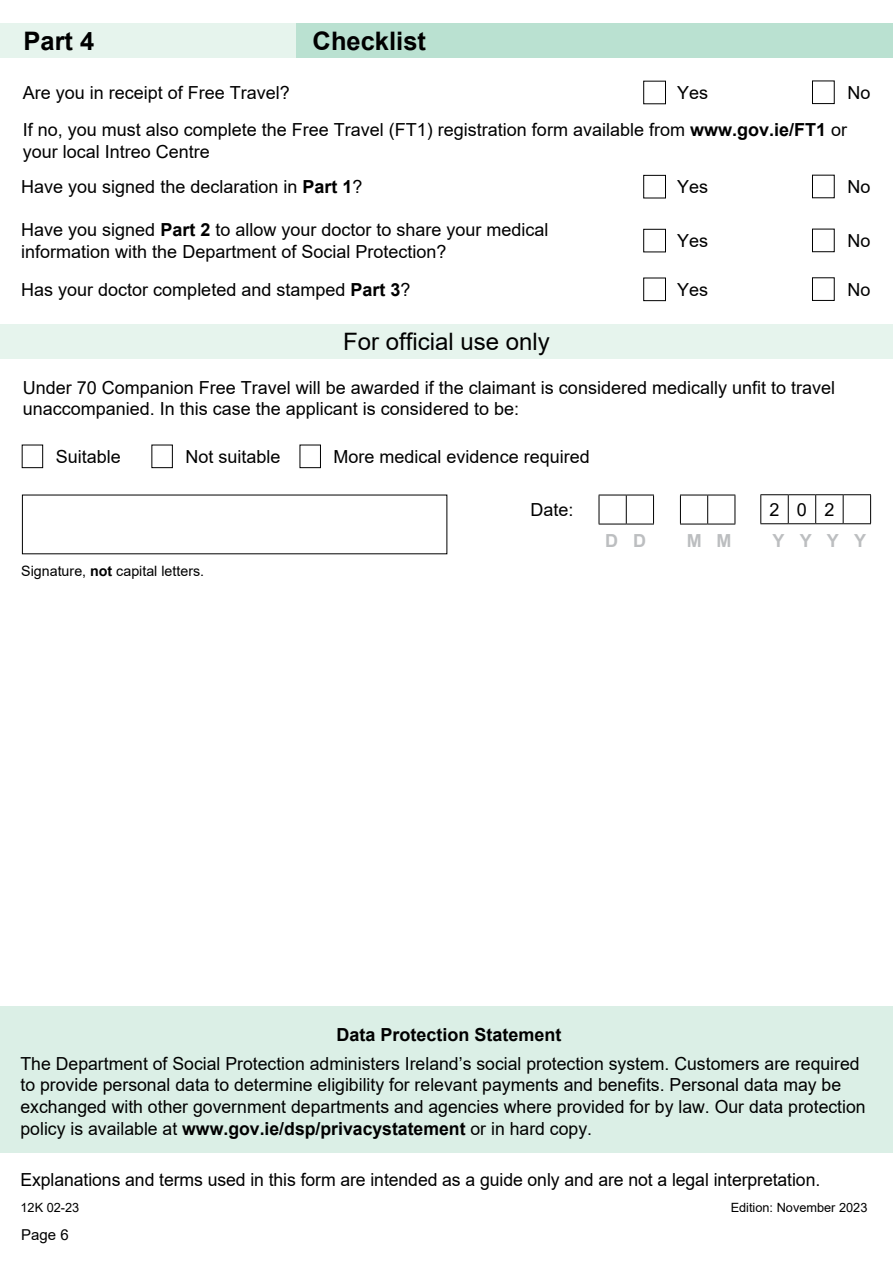
<style>
.page{position:relative;width:893px;height:1263px;background:#fff}
.page>*{position:absolute;margin:0;border:0;box-sizing:border-box;transform-origin:0 0}
.t1{font:700 25.5px "Arial";color:#000}
.t2{font:24px "Arial";color:#000}
.t3{font:18px/21.6px "Arial";color:#000}
.t4{font:700 18px "Arial";color:#000}
.t5{font:700 18px "Arial";color:#bcbec0}
.t6{font:15px "Arial";color:#000}
.t7{font:14.25px "Arial";color:#000}
.t8{font:12.75px "Arial";color:#000}
.s1{font-weight:700}
</style>
<div class="page">
<div style="left:295px;top:24px;width:598px;height:34px;background:#bae1d1"></div>
<div style="left:0;top:24px;width:296px;height:34px;background:#e6f4ed"></div>
<div style="left:0;top:325px;width:893px;height:34px;background:#e6f4ed"></div>
<div style="left:22px;top:445px;width:21px;height:23px;border:1px solid #000"></div>
<div style="left:151px;top:445px;width:22px;height:23px;border:1px solid #000"></div>
<div style="left:300px;top:445px;width:21px;height:23px;border:1px solid #000"></div>
<svg style="left:599px;top:495px;width:55px;height:30px"></svg>
<svg style="left:680px;top:495px;width:56px;height:30px"></svg>
<div style="left:0;top:1007px;width:893px;height:146px;background:#dbefe6"></div>
<svg style="left:760px;top:494px;width:111px;height:30px"></svg>
<div style="left:812px;top:81px;width:23px;height:23px;border:1px solid #000"></div>
<div style="left:643px;top:81px;width:23px;height:23px;border:1px solid #000"></div>
<div style="left:812px;top:175px;width:23px;height:23px;border:1px solid #000"></div>
<div style="left:643px;top:175px;width:23px;height:23px;border:1px solid #000"></div>
<div style="left:812px;top:229px;width:23px;height:23px;border:1px solid #000"></div>
<div style="left:643px;top:229px;width:23px;height:23px;border:1px solid #000"></div>
<div style="left:812px;top:277px;width:23px;height:24px;border:1px solid #000"></div>
<div style="left:643px;top:278px;width:23px;height:23px;border:1px solid #000"></div>
<h1 class="t1" style="left:23px;top:32px;width:72px">Part 4</h1>
<h1 class="t1" style="left:313px;top:32px;width:115px">Checklist</h1>
<p class="t3" style="left:23px;top:83px;width:269px">Are you in receipt of Free Travel?</p>
<p class="t3" style="left:677px;top:84px;width:33px">Yes</p>
<p class="t3" style="left:847px;top:84px;width:25px">No</p>
<p class="t3" style="left:23px;top:120px;width:826px">If no, you must also complete the Free Travel (FT1) registration form available from <span class="s1">www.gov.ie/FT1</span> or your local Intreo Centre</p>
<p class="t3" style="left:21px;top:178px;width:343px">Have you signed the declaration in <span class="s1">Part 1</span>?</p>
<p class="t3" style="left:677px;top:178px;width:33px">Yes</p>
<p class="t3" style="left:847px;top:178px;width:25px">No</p>
<p class="t3" style="left:21px;top:221px;width:529px">Have you signed <span class="s1">Part 2</span> to allow your doctor to share your medical information with the Department of Social Protection?</p>
<p class="t3" style="left:21px;top:280px;width:391px">Has your doctor completed and stamped <span class="s1">Part 3</span>?</p>
<h2 class="t2" style="left:343px;top:333px;width:208px">For official use only</h2>
<p class="t3" style="left:23px;top:378px;width:814px">Under 70 Companion Free Travel will be awarded if the claimant is considered medically unfit to travel unaccompanied. In this case the applicant is considered to be:</p>
<p class="t3" style="left:56px;top:447px;width:67px">Suitable</p>
<p class="t3" style="left:185px;top:447px;width:97px">Not suitable</p>
<p class="t3" style="left:334px;top:447px;width:258px">More medical evidence required</p>
<p class="t3" style="left:677px;top:232px;width:33px">Yes</p>
<p class="t3" style="left:847px;top:232px;width:25px">No</p>
<p class="t3" style="left:677px;top:280px;width:33px">Yes</p>
<p class="t3" style="left:847px;top:280px;width:25px">No</p>
<p class="t7" style="left:21px;top:566px;width:184px">Signature, <span class="s1">not</span> capital letters.</p>
<p class="t3" style="left:530px;top:499px;width:45px">Date:</p>
<p class="t3" style="left:769px;top:500px;width:66px">202</p>
<p class="t5" style="left:605px;top:534px;width:43px">D D</p>
<p class="t5" style="left:687px;top:534px;width:46px">M M</p>
<p class="t5" style="left:772px;top:534px;width:95px">Y Y Y Y</p>
<p class="t4" style="left:337px;top:1028px;width:227px">Data Protection Statement</p>
<p class="t3" style="left:20px;top:1054px;width:847px">The Department of Social Protection administers Ireland’s social protection system. Customers are required to provide personal data to determine eligibility for relevant payments and benefits. Personal data may be exchanged with other government departments and agencies where provided for by law. Our data protection policy is available at <span class="s1">www.gov.ie/dsp/privacystatement</span> or in hard copy.</p>
<p class="t3" style="left:20px;top:1171px;width:801px">Explanations and terms used in this form are intended as a guide only and are not a legal interpretation.</p>
<p class="t8" style="left:20px;top:1198px;width:60px">12K 02-23</p>
<p class="t8" style="left:731px;top:1198px;width:138px">Edition: November 2023</p>
<p class="t6" style="left:21px;top:1229px;width:49px">Page 6</p>
</div>
